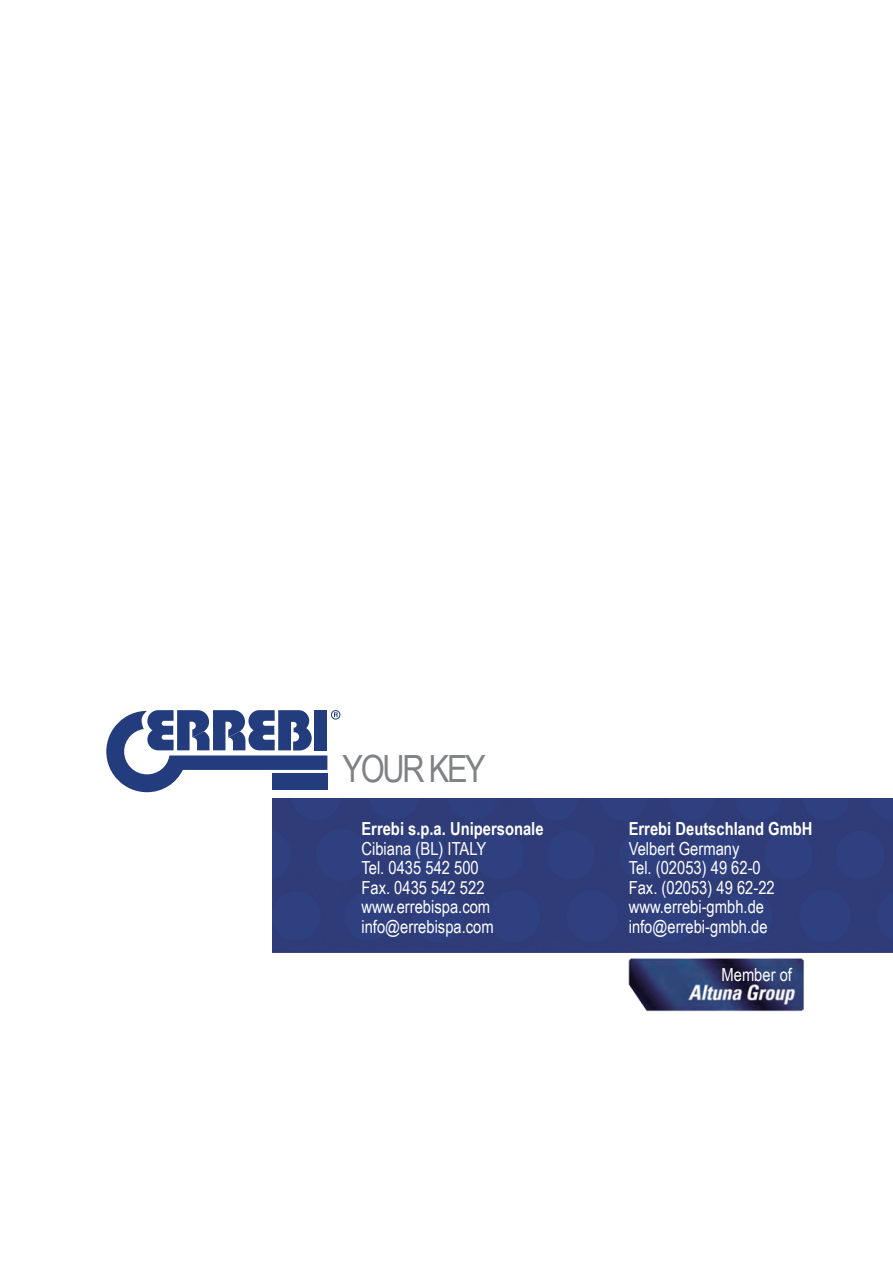
<style>
.page{position:relative;width:893px;height:1263px;background:#fff}
.page>*{position:absolute;margin:0;border:0;box-sizing:border-box;transform-origin:0 0}
.t1{font:37.5px "Arial Narrow";letter-spacing:-.06em;color:#808285}
.t2{font:18px "Arial Narrow";color:#fff}
.t3{font:700 18px "Arial Narrow";color:#fff}
</style>
<div class="page">
<div style="left:272px;top:799px;width:621px;height:153px;background:#2e3c78"></div>
<div style="left:331px;top:710px;width:9px;height:9px;border:1px solid #223c7d;border-radius:50%"></div>
<svg style="left:334px;top:712px;width:4px;height:5px"></svg>
<svg style="left:106px;top:710px;width:221px;height:82px"></svg>
<img style="left:629px;top:959px;width:174px;height:52px">
<p class="t1" style="left:343px;top:742px;width:145px">YOUR KEY</p>
<p class="t3" style="left:361px;top:815px;width:184px">Errebi s.p.a. Unipersonale</p>
<p class="t2" style="left:361px;top:835px;width:126px">Cibiana (BL) ITALY</p>
<p class="t2" style="left:361px;top:855px;width:119px">Tel. 0435 542 500</p>
<p class="t2" style="left:361px;top:874px;width:125px">Fax. 0435 542 522</p>
<p class="t2" style="left:361px;top:894px;width:130px">www.errebispa.com</p>
<p class="t2" style="left:361px;top:913px;width:134px">info@errebispa.com</p>
<p class="t3" style="left:629px;top:815px;width:185px">Errebi Deutschland GmbH</p>
<p class="t2" style="left:629px;top:835px;width:112px">Velbert Germany</p>
<p class="t2" style="left:629px;top:855px;width:134px">Tel. (02053) 49 62-0</p>
<p class="t2" style="left:629px;top:874px;width:148px">Fax. (02053) 49 62-22</p>
<p class="t2" style="left:629px;top:894px;width:137px">www.errebi-gmbh.de</p>
<p class="t2" style="left:629px;top:913px;width:140px">info@errebi-gmbh.de</p>
<p class="t2" style="left:721px;top:961px;width:72px">Member of</p>
</div>
